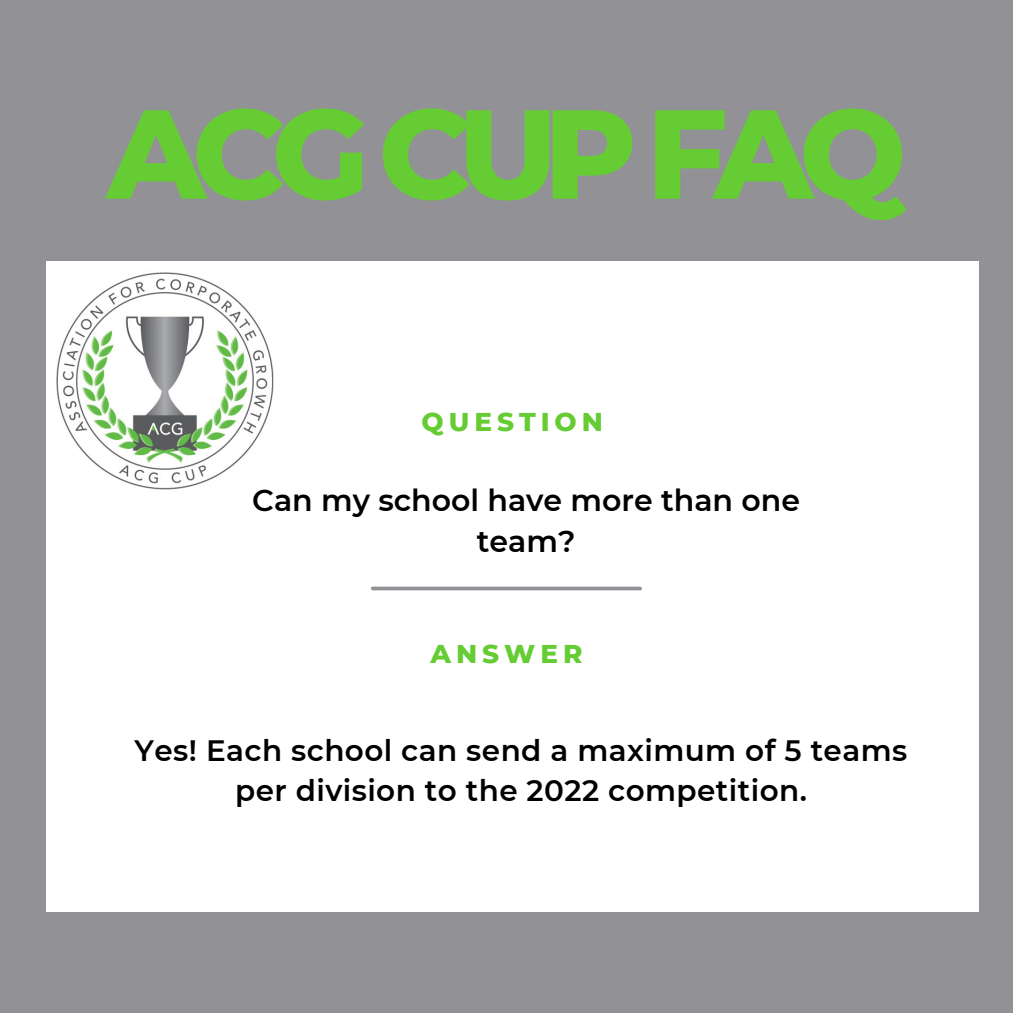
<style>
.page{position:relative;width:1013px;height:1013px;background:#fff}
.page>*{position:absolute;margin:0;border:0;box-sizing:border-box;transform-origin:0 0}
.t1{font:800 126.25px "Montserrat";letter-spacing:-.11em;color:#6c3}
.t2{font:600 30px/41.2px "Montserrat";color:#000;text-align:center}
.t3{font:600 29.38px/40.2px "Montserrat";letter-spacing:.015em;color:#000;text-align:center}
.t4{font:800 26.25px "Montserrat";letter-spacing:.19em;color:#6c3}
</style>
<div class="page">
<div style="left:0;top:0;width:1012px;height:1012px;background:#929296"></div>
<div style="left:46px;top:261px;width:932px;height:650px;background:#fff"></div>
<svg style="left:373px;top:586px;width:267px;height:4px"></svg>
<img style="left:56px;top:272px;width:218px;height:218px">
<p class="t1" style="left:107px;top:76px;width:801px">ACG CUP FAQ</p>
<p class="t4" style="left:421px;top:405px;width:183px">QUESTION</p>
<p class="t2" style="left:252px;top:479px;width:549px">Can my school have more than one team?</p>
<p class="t4" style="left:430px;top:638px;width:153px">ANSWER</p>
<p class="t3" style="left:135px;top:730px;width:774px">Yes! Each school can send a maximum of 5 teams per division to the 2022 competition.</p>
</div>
